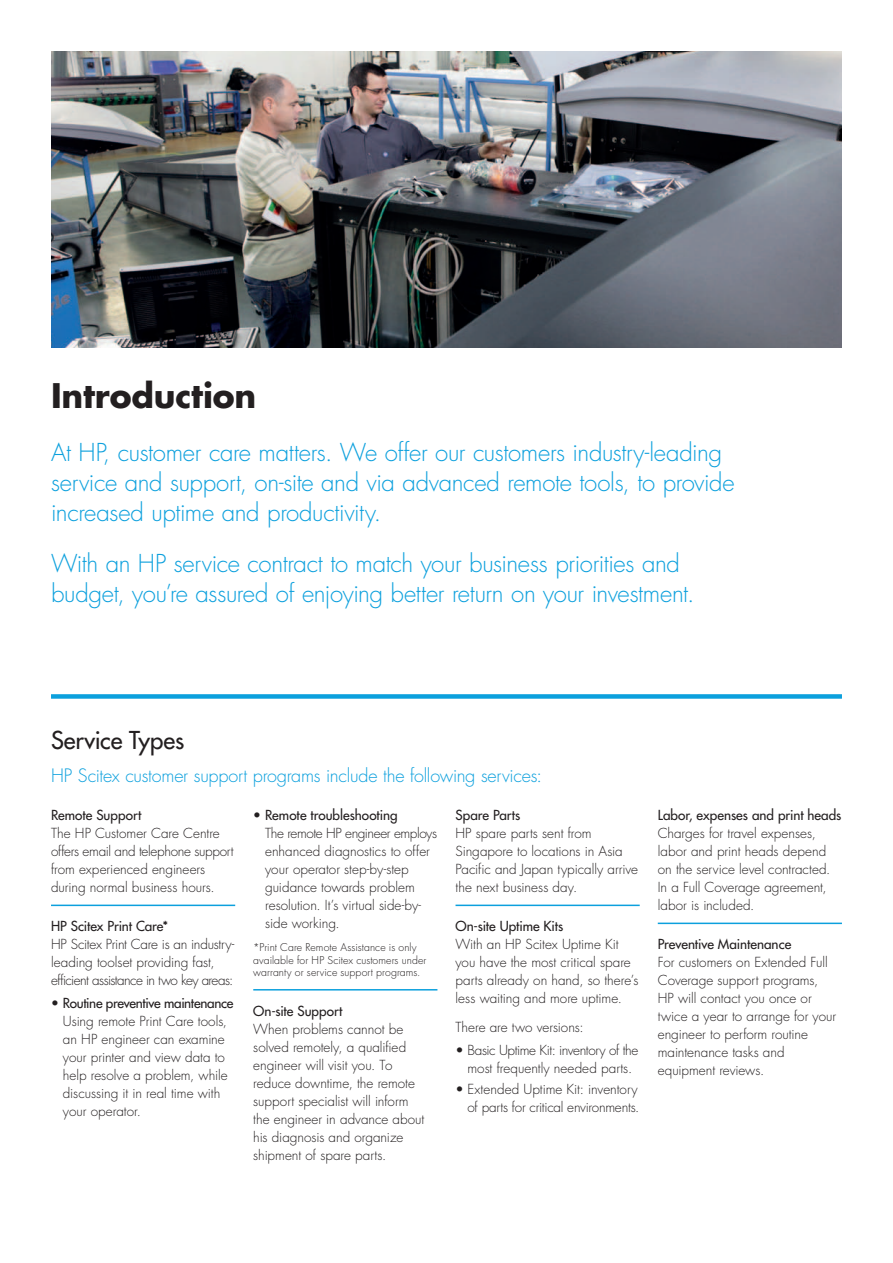
<style>
.page{position:relative;width:893px;height:1263px;background:#fff}
.page>*{position:absolute;margin:0;border:0;box-sizing:border-box;transform-origin:0 0}
.t1{font:700 33px "Futura Std";letter-spacing:-.005em;color:#231f20}
.t2{font:300 24px/30px "Futura Std";letter-spacing:-.015em;color:#0ca0dd}
.t3{font:500 24px "Futura Std";letter-spacing:-.005em;color:#231f20}
.t4{font:300 18px "Futura Std";letter-spacing:-.015em;color:#0ca0dd}
.t5{font:300 13.5px/18px "Futura Std";letter-spacing:-.005em;color:#231f20}
.t6{font:500 13.5px "Futura Std";letter-spacing:-.005em;color:#231f20}
.t7{font:500 13.5px "Futura Std";letter-spacing:-.025em;color:#231f20}
.t8{font:300 10.5px/12.6px "Futura Std";letter-spacing:.005em;color:#231f20}
</style>
<div class="page">
<img style="left:51px;top:51px;width:791px;height:296px">
<hr style="left:51px;top:904px;width:184px;height:2px;background:#0ca0dd">
<hr style="left:253px;top:989px;width:184px;height:1px;background:#0ca0dd">
<hr style="left:455px;top:904px;width:185px;height:2px;background:#0ca0dd">
<hr style="left:658px;top:922px;width:184px;height:2px;background:#0ca0dd">
<div style="left:51px;top:694px;width:791px;height:5px;background:#0ca0dd"></div>
<h1 class="t1" style="left:51px;top:373px;width:207px">Introduction</h1>
<h2 class="t2" style="left:51px;top:438px;width:685px">At HP, customer care matters. We offer our customers industry-leading service and support, on-site and via advanced remote tools, to provide increased uptime and productivity.</h2>
<h2 class="t2" style="left:51px;top:549px;width:645px">With an HP service contract to match your business priorities and budget, you’re assured of enjoying better return on your investment.</h2>
<h2 class="t3" style="left:51px;top:725px;width:135px">Service Types</h2>
<h3 class="t4" style="left:51px;top:764px;width:493px">HP Scitex customer support programs include the following services:</h3>
<p class="t6" style="left:51px;top:806px;width:92px">Remote Support</p>
<p class="t5" style="left:51px;top:824px;width:184px">The HP Customer Care Centre offers email and telephone support from experienced engineers during normal business hours.</p>
<p class="t6" style="left:51px;top:918px;width:119px">HP Scitex Print Care*</p>
<p class="t5" style="left:51px;top:935px;width:185px">HP Scitex Print Care is an industry&shy;leading toolset providing fast, efficient assistance in two key areas:</p>
<p class="t7" style="left:51px;top:995px;width:184px">• Routine preventive maintenance</p>
<p class="t5" style="left:63px;top:1013px;width:166px">Using remote Print Care tools, an HP engineer can examine your printer and view data to help resolve a problem, while discussing it in real time with your operator.</p>
<p class="t6" style="left:253px;top:806px;width:146px">• Remote troubleshooting</p>
<p class="t5" style="left:265px;top:824px;width:173px">The remote HP engineer employs enhanced diagnostics to offer your operator step-by-step guidance towards problem resolution. It’s virtual side-by&shy;side working.</p>
<p class="t8" style="left:253px;top:941px;width:175px">*Print Care Remote Assistance is only available for HP Scitex customers under warranty or service support programs.</p>
<p class="t6" style="left:253px;top:1002px;width:91px">On-site Support</p>
<p class="t5" style="left:253px;top:1020px;width:173px">When problems cannot be solved remotely, a qualified engineer will visit you. To reduce downtime, the remote support specialist will inform the engineer in advance about his diagnosis and organize shipment of spare parts.</p>
<p class="t6" style="left:455px;top:806px;width:66px">Spare Parts</p>
<p class="t5" style="left:455px;top:824px;width:184px">HP spare parts sent from<br>Singapore to locations in Asia<br>Pacific and Japan typically arrive the next business day.</p>
<p class="t6" style="left:455px;top:918px;width:109px">On-site Uptime Kits</p>
<p class="t5" style="left:455px;top:935px;width:184px">With an HP Scitex Uptime Kit you have the most critical spare parts already on hand, so there’s less waiting and more uptime.</p>
<p class="t5" style="left:455px;top:1018px;width:130px">There are two versions:</p>
<p class="t5" style="left:455px;top:1041px;width:184px;text-align:center">• Basic Uptime Kit: inventory of the most frequently needed parts.</p>
<p class="t5" style="left:455px;top:1081px;width:185px;text-align:right">• Extended Uptime Kit: inventory of parts for critical environments.</p>
<p class="t6" style="left:658px;top:806px;width:185px">Labor, expenses and print heads</p>
<p class="t5" style="left:658px;top:824px;width:174px">Charges for travel expenses, labor and print heads depend on the service level contracted.<br>In a Full Coverage agreement, labor is included.</p>
<p class="t6" style="left:658px;top:936px;width:135px">Preventive Maintenance</p>
<p class="t5" style="left:658px;top:953px;width:180px">For customers on Extended Full<br>Coverage support programs,<br>HP will contact you once or twice a year to arrange for your engineer to perform routine maintenance tasks and equipment reviews.</p>
</div>
